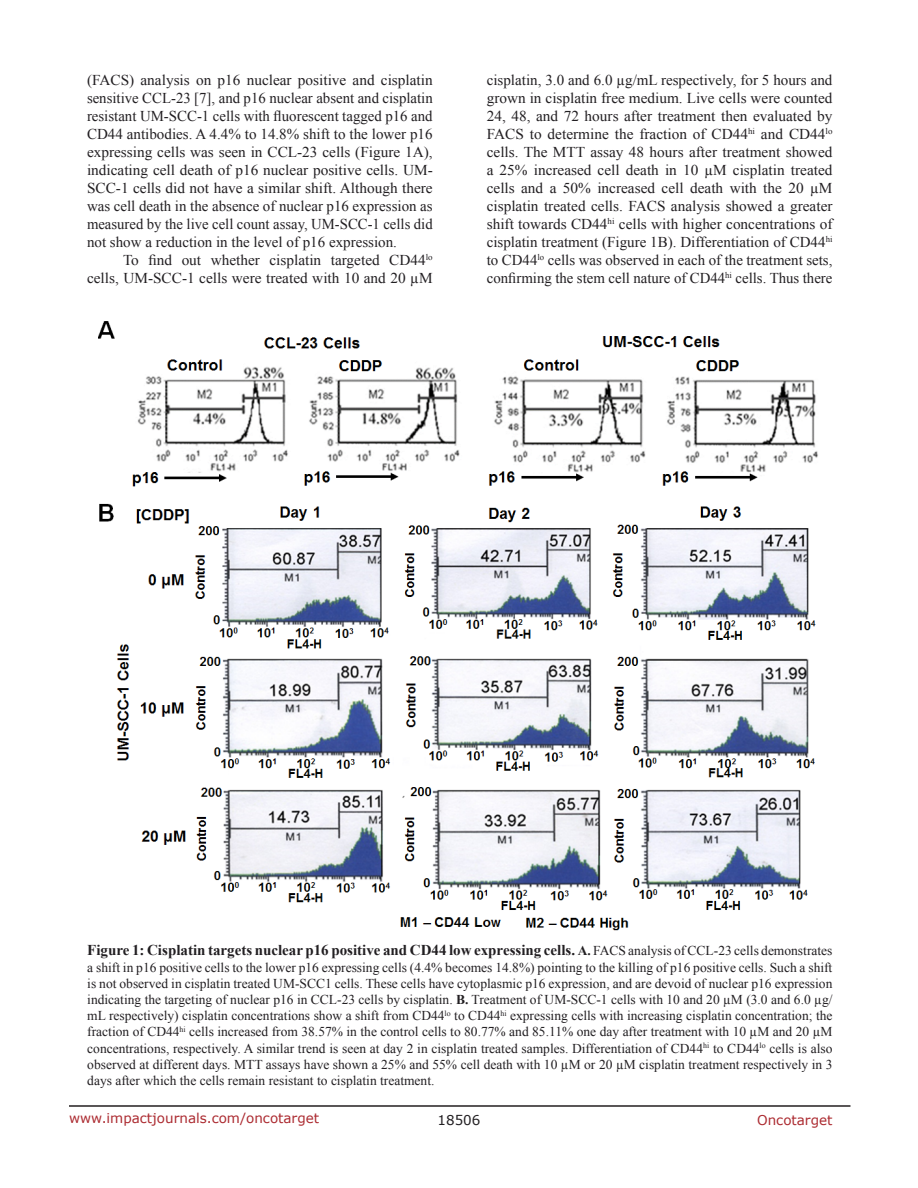
<style>
.page{position:relative;width:918px;height:1188px;background:#fff}
.page>*{position:absolute;margin:0;border:0;box-sizing:border-box;transform-origin:0 0}
.BodyText{font:15px/18px "Times New Roman";color:#221f22;text-align:justify}
.FigureText{font:700 15px "Times New Roman";color:#221f22}
.FigureText-2{font:13.5px/16.2px "Times New Roman";color:#221f22;text-align:justify}
.t1{font:13.5px "Verdana";color:#ac2b31}
.t2{font:13.5px "Verdana";color:#221f22}
.s1{font-size:13.5px}
.s2{font-weight:400;font-size:13.5px}
.s3{font-weight:700}
</style>
<div class="page">
<hr style="left:69px;top:1105px;width:781px;height:2px;background:#231f20">
<img style="left:98px;top:321px;width:720px;height:610px">
<p class="BodyText" style="left:87px;top:71px;width:347px">(FACS) analysis on p16 nuclear positive and cisplatin sensitive CCL-23 [7], and p16 nuclear absent and cisplatin resistant UM-SCC-1 cells with fluorescent tagged p16 and CD44 antibodies. A 4.4% to 14.8% shift to the lower p16 expressing cells was seen in CCL-23 cells (Figure 1A), indicating cell death of p16 nuclear positive cells. UM-SCC-1 cells did not have a similar shift. Although there was cell death in the absence of nuclear p16 expression as measured by the live cell count assay, UM-SCC-1 cells did not show a reduction in the level of p16 expression.</p>
<p class="BodyText" style="left:87px;top:251px;width:347px;text-align:right">To find out whether cisplatin targeted CD44<sup>lo<br></sup>cells, UM-SCC-1 cells were treated with 10 and 20 µM</p>
<p class="BodyText" style="left:487px;top:71px;width:347px">cisplatin, 3.0 and 6.0 µg/mL respectively, for 5 hours and grown in cisplatin free medium. Live cells were counted 24, 48, and 72 hours after treatment then evaluated by FACS to determine the fraction of CD44<sup>hi</sup> and CD44<sup>lo </sup>cells. The MTT assay 48 hours after treatment showed a 25% increased cell death in 10 µM cisplatin treated cells and a 50% increased cell death with the 20 µM cisplatin treated cells. FACS analysis showed a greater shift towards CD44<sup>hi</sup> cells with higher concentrations of cisplatin treatment (Figure 1B). Differentiation of CD44<sup>hi </sup>to CD44<sup>lo</sup> cells was observed in each of the treatment sets, confirming the stem cell nature of CD44<sup>hi</sup> cells. Thus there</p>
<p class="FigureText" style="left:87px;top:940px;width:747px">Figure 1: Cisplatin targets nuclear p16 positive and CD44 low expressing cells. <span class="s1">A.</span> <span class="s2">FACS analysis of CCL-23 cells demonstrates</span></p>
<p class="FigureText-2" style="left:87px;top:959px;width:747px">a shift in p16 positive cells to the lower p16 expressing cells (4.4% becomes 14.8%) pointing to the killing of p16 positive cells. Such a shift is not observed in cisplatin treated UM-SCC1 cells. These cells have cytoplasmic p16 expression, and are devoid of nuclear p16 expression indicating the targeting of nuclear p16 in CCL-23 cells by cisplatin. <span class="s3">B.</span> Treatment of UM-SCC-1 cells with 10 and 20 µM (3.0 and 6.0 µg/ mL respectively) cisplatin concentrations show a shift from CD44<sup>lo</sup> to CD44<sup>hi</sup> expressing cells with increasing cisplatin concentration; the fraction of CD44<sup>hi</sup> cells increased from 38.57% in the control cells to 80.77% and 85.11% one day after treatment with 10 µM and 20 µM concentrations, respectively. A similar trend is seen at day 2 in cisplatin treated samples. Differentiation of CD44<sup>hi</sup> to CD44<sup>lo</sup> cells is also observed at different days. MTT assays have shown a 25% and 55% cell death with 10 µM or 20 µM cisplatin treatment respectively in 3 days after which the cells remain resistant to cisplatin treatment.</p>
<p class="t1" style="left:69px;top:1109px;width:252px">www.impactjournals.com/oncotarget</p>
<p class="t2" style="left:438px;top:1111px;width:44px">18506</p>
<p class="t1" style="left:757px;top:1111px;width:77px">Oncotarget</p>
</div>
